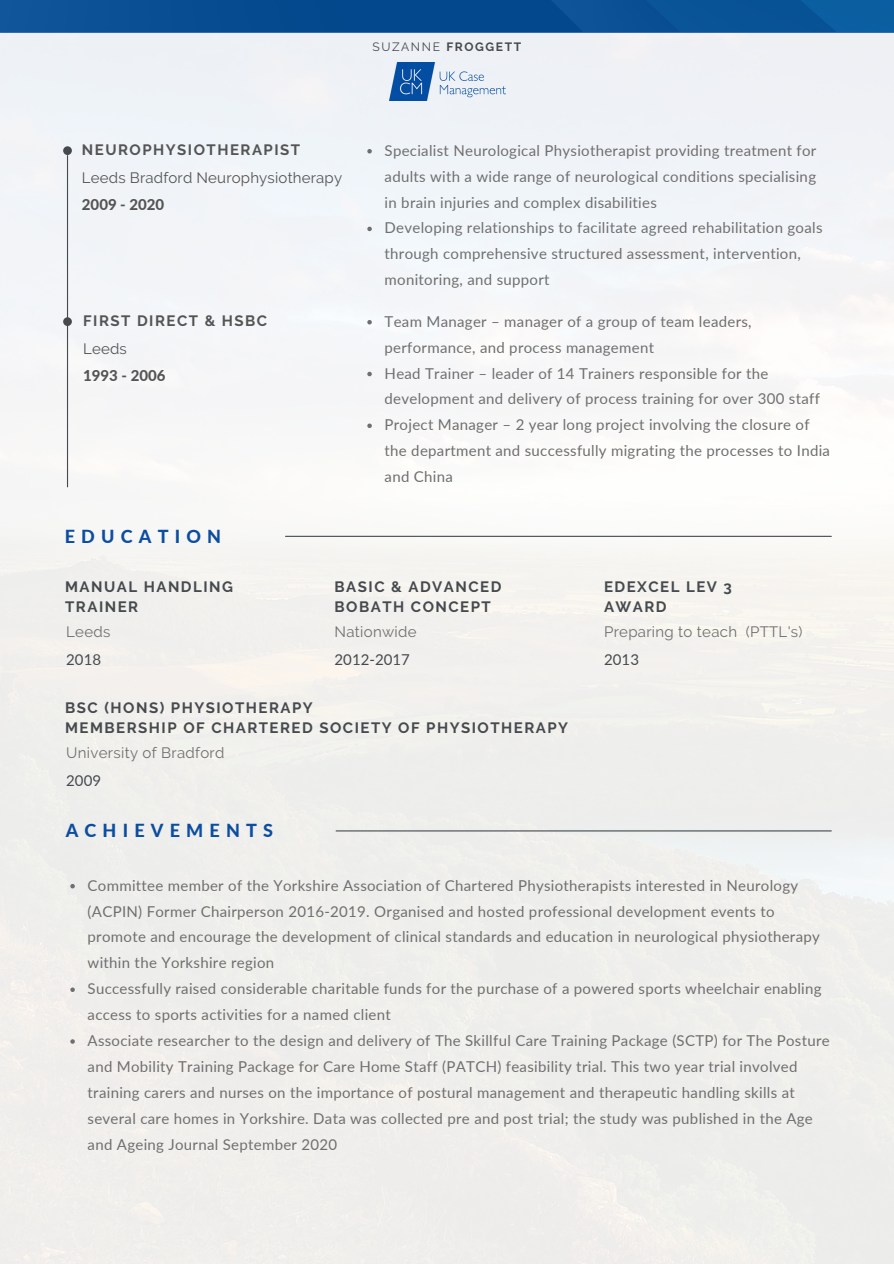
<style>
.page{position:relative;width:894px;height:1264px;background:#fff}
.page>*{position:absolute;margin:0;border:0;box-sizing:border-box;transform-origin:0 0}
.t1{font:800 18px "Lato";letter-spacing:.345em;color:#0c4da2}
.t2{font:15px/25.8px "Lato";letter-spacing:.02em;color:#706f6f}
.t3{font:700 15px/20.2px "Raleway";letter-spacing:.1em;color:#464a4e}
.t4{font:15px "Raleway";letter-spacing:.02em;color:#706f6f}
.t5{font:700 15px "Raleway";letter-spacing:.1em;color:#545454}
.t6{font:15px "Raleway";letter-spacing:.01em;color:#545454}
.t7{font:15px "Lato";color:#464a4e}
.t8{font:800 15px "Lato";color:#545454}
.t9{font:700 12px "Raleway";letter-spacing:.13em;color:#464a4e}
.s1{font-weight:400}
</style>
<div class="page">
<img style="left:0;top:32px;width:893px;height:1231px">
<img style="left:389px;top:62px;width:116px;height:38px">
<div style="left:0;top:0;width:893px;height:32px;background:linear-gradient(to right,#094a8f,#075397)"></div>
<hr style="left:67px;top:156px;width:1px;height:331px;background:#464a4e">
<div style="left:63px;top:146px;width:9px;height:9px;background:#464a4e;border-radius:50%"></div>
<svg style="left:367px;top:149px;width:5px;height:4px"></svg>
<svg style="left:367px;top:227px;width:5px;height:4px"></svg>
<div style="left:63px;top:317px;width:9px;height:9px;background:#464a4e;border-radius:50%"></div>
<svg style="left:367px;top:320px;width:5px;height:4px"></svg>
<svg style="left:367px;top:372px;width:5px;height:4px"></svg>
<svg style="left:367px;top:423px;width:5px;height:5px"></svg>
<hr style="left:285px;top:536px;width:546px;height:1px;background:#464a4e">
<hr style="left:336px;top:830px;width:495px;height:1px;background:#464a4e">
<svg style="left:70px;top:884px;width:5px;height:4px"></svg>
<svg style="left:70px;top:987px;width:5px;height:5px"></svg>
<svg style="left:70px;top:1039px;width:5px;height:4px"></svg>
<p class="t9" style="left:372px;top:40px;width:150px"><span class="s1">SUZANNE</span> FROGGETT</p>
<p class="t5" style="left:82px;top:141px;width:220px">NEUROPHYSIOTHERAPIST</p>
<p class="t6" style="left:82px;top:168px;width:262px">Leeds Bradford Neurophysiotherapy</p>
<p class="t8" style="left:82px;top:195px;width:84px">2009 - 2020</p>
<p class="t5" style="left:83px;top:312px;width:185px">FIRST DIRECT &amp; HSBC</p>
<p class="t6" style="left:83px;top:339px;width:45px">Leeds</p>
<p class="t8" style="left:83px;top:366px;width:84px">1993 - 2006</p>
<p class="t1" style="left:65px;top:525px;width:158px">EDUCATION</p>
<p class="t2" style="left:384px;top:137px;width:439px">Specialist Neurological Physiotherapist providing treatment for adults with a wide range of neurological conditions specialising in brain injuries and complex disabilities<br>Developing relationships to facilitate agreed rehabilitation goals through comprehensive structured assessment, intervention, monitoring, and support</p>
<p class="t2" style="left:384px;top:308px;width:447px">Team Manager – manager of a group of team leaders, performance, and process management<br>Head Trainer – leader of 14 Trainers responsible for the development and delivery of process training for over 300 staff Project Manager – 2 year long project involving the closure of the department and successfully migrating the processes to India and China</p>
<p class="t3" style="left:65px;top:576px;width:169px">MANUAL HANDLING<br>TRAINER</p>
<p class="t4" style="left:66px;top:623px;width:46px">Leeds</p>
<p class="t7" style="left:66px;top:649px;width:36px">2018</p>
<p class="t3" style="left:334px;top:576px;width:168px">BASIC &amp; ADVANCED<br>BOBATH CONCEPT</p>
<p class="t4" style="left:334px;top:623px;width:83px">Nationwide</p>
<p class="t7" style="left:334px;top:649px;width:77px">2012-2017</p>
<p class="t3" style="left:65px;top:697px;width:504px">BSC (HONS) PHYSIOTHERAPY<br>MEMBERSHIP OF CHARTERED SOCIETY OF PHYSIOTHERAPY</p>
<p class="t4" style="left:66px;top:744px;width:160px">University of Bradford</p>
<p class="t7" style="left:66px;top:771px;width:36px">2009</p>
<p class="t1" style="left:66px;top:819px;width:209px">ACHIEVEMENTS</p>
<p class="t3" style="left:604px;top:576px;width:129px">EDEXCEL LEV 3<br>AWARD</p>
<p class="t4" style="left:604px;top:623px;width:200px">Preparing to teach (PTTL's)</p>
<p class="t7" style="left:604px;top:649px;width:36px">2013</p>
<p class="t2" style="left:88px;top:872px;width:743px">Committee member of the Yorkshire Association of Chartered Physiotherapists interested in Neurology (ACPIN) Former Chairperson 2016-2019. Organised and hosted professional development events to promote and encourage the development of clinical standards and education in neurological physiotherapy within the Yorkshire region<br>Successfully raised considerable charitable funds for the purchase of a powered sports wheelchair enabling access to sports activities for a named client<br>Associate researcher to the design and delivery of The Skillful Care Training Package (SCTP) for The Posture and Mobility Training Package for Care Home Staff (PATCH) feasibility trial. This two year trial involved training carers and nurses on the importance of postural management and therapeutic handling skills at several care homes in Yorkshire. Data was collected pre and post trial; the study was published in the Age and Ageing Journal September 2020</p>
</div>
